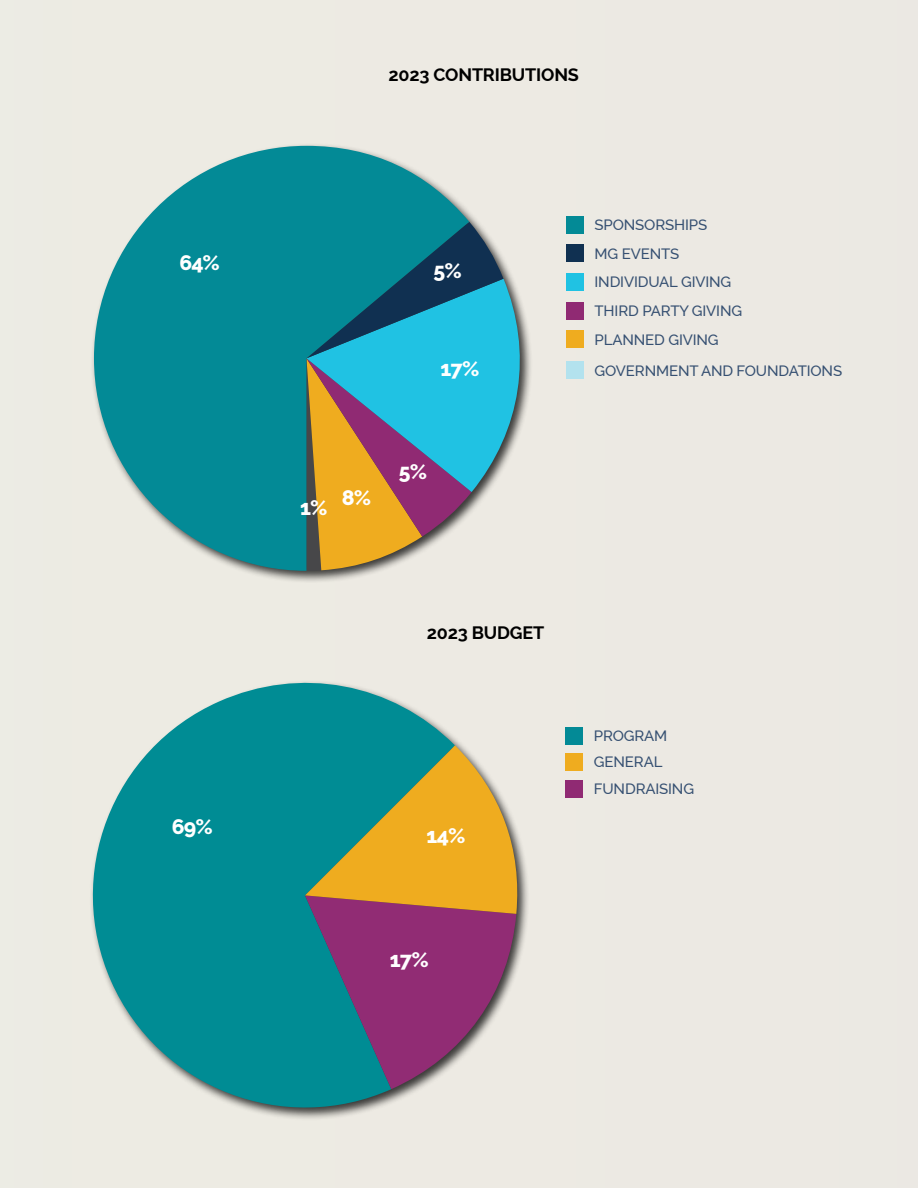
<style>
.page{position:relative;width:918px;height:1188px;background:#ece9e3}
.page>*{position:absolute;margin:0;border:0;box-sizing:border-box;transform-origin:0 0}
.t1{font:800 21.15px "Raleway";letter-spacing:-.04em;color:#fff}
.t2{font:700 18px "Raleway";letter-spacing:-.01em;color:#000}
.t3{font:500 15px/28.7px "Raleway";letter-spacing:-.01em;color:#365072}
</style>
<div class="page">
<div style="left:566px;top:216px;width:18px;height:18px;background:#038a96"></div>
<div style="left:566px;top:244px;width:18px;height:18px;background:#103051"></div>
<div style="left:566px;top:273px;width:18px;height:18px;background:#20c2e3"></div>
<div style="left:566px;top:302px;width:18px;height:18px;background:#902a73"></div>
<div style="left:566px;top:330px;width:18px;height:18px;background:#efac1f"></div>
<div style="left:566px;top:361px;width:18px;height:18px;background:#b3e2ee"></div>
<div style="left:565px;top:727px;width:18px;height:18px;background:#038a96"></div>
<div style="left:565px;top:780px;width:18px;height:18px;background:#902a73"></div>
<div style="left:565px;top:753px;width:18px;height:18px;background:#efac1f"></div>
<div style="left:91px;top:143px;width:442px;height:441px;background:#000;opacity:.75"></div>
<svg style="left:504px;top:279px;width:29px;height:213px"></svg>
<svg style="left:469px;top:222px;width:35px;height:349px"></svg>
<svg style="left:94px;top:146px;width:375px;height:425px;background:#43989b"></svg>
<svg style="left:91px;top:682px;width:364px;height:437px;fill:#008c94"></svg>
<svg style="left:305px;top:745px;width:217px;height:344px;background:#8a7e72"></svg>
<p class="t2" style="left:389px;top:65px;width:192px">2023 CONTRIBUTIONS</p>
<h1 class="t1" style="left:179px;top:250px;width:42px">64%</h1>
<h1 class="t1" style="left:433px;top:259px;width:30px">5%</h1>
<h1 class="t1" style="left:441px;top:357px;width:40px">17%</h1>
<h1 class="t1" style="left:300px;top:496px;width:29px">1%</h1>
<h1 class="t1" style="left:342px;top:485px;width:31px">8%</h1>
<h1 class="t1" style="left:399px;top:459px;width:30px">5%</h1>
<p class="t2" style="left:427px;top:623px;width:119px">2023 BUDGET</p>
<h1 class="t1" style="left:172px;top:815px;width:43px">69%</h1>
<h1 class="t1" style="left:427px;top:823px;width:40px">14%</h1>
<h1 class="t1" style="left:390px;top:947px;width:40px">17%</h1>
<p class="t3" style="left:595px;top:210px;width:149px">SPONSORSHIPS<br>MG EVENTS<br>INDIVIDUAL GIVING<br>THIRD PARTY GIVING<br>PLANNED GIVING</p>
<p class="t3" style="left:595px;top:356px;width:249px">GOVERNMENT AND FOUNDATIONS</p>
<p class="t3" style="left:594px;top:722px;width:75px">PROGRAM</p>
<p class="t3" style="left:594px;top:748px;width:70px">GENERAL</p>
<p class="t3" style="left:594px;top:775px;width:102px">FUNDRAISING</p>
</div>
